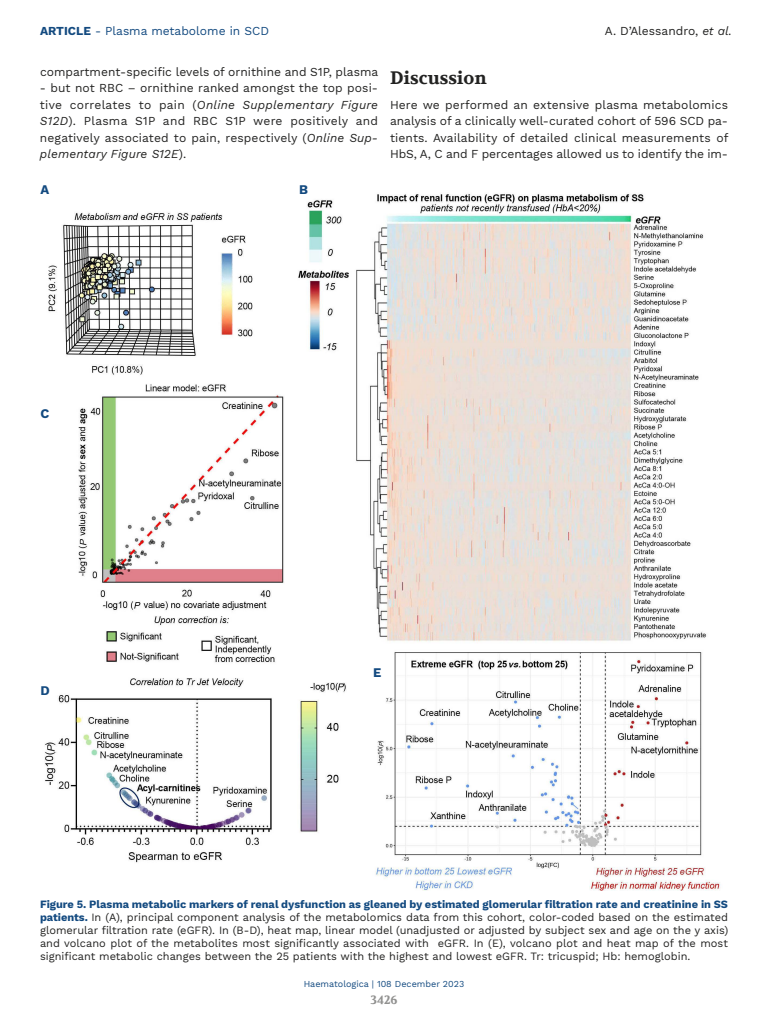
<style>
.page{position:relative;width:768px;height:1024px;background:#fff}
.page>*{position:absolute;margin:0;border:0;box-sizing:border-box;transform-origin:0 0}
.t1{font:700 18px "Volkhov";color:#222221}
.t2{font:700 13px "Work Sans";color:#134a80}
.t3{font:12px/16.5px "Work Sans";color:#222221;text-align:justify}
.t4{font:12px "Work Sans";color:#134a80}
.t5{font:700 12px "Volkhov";color:#919190}
.t6{font:11px/13px "Work Sans";color:#222221;text-align:justify}
.t7{font:9px "Work Sans";color:#134a80}
.s1{font-weight:700}
.s2{font-style:italic}
.s3{font-weight:700;color:#134a80}
</style>
<div class="page">
<img style="left:45px;top:194px;width:676px;height:697px">
<p class="t4" style="left:40px;top:24px;width:231px"><span class="s1">ARTICLE</span> - Plasma metabolome in SCD</p>
<p class="t3" style="left:605px;top:23px;width:129px">A. D’Alessandro, <span class="s2">et al.</span></p>
<p class="t3" style="left:40px;top:63px;width:340px">compartment-specific levels of ornithine and S1P, plasma</p>
<p class="t3" style="left:40px;top:80px;width:340px">- but not RBC – ornithine ranked amongst the top posi&shy;tive correlates to pain (<span class="s2">Online Supplementary Figure S12D</span>). Plasma S1P and RBC S1P were positively and negatively associated to pain, respectively (<span class="s2">Online Sup&shy;plementary Figure S12E</span>).</p>
<p class="t2" style="left:40px;top:182px;width:10px">A</p>
<p class="t2" style="left:299px;top:182px;width:10px">B</p>
<h1 class="t1" style="left:390px;top:66px;width:98px">Discussion</h1>
<p class="t3" style="left:390px;top:96px;width:340px">Here we performed an extensive plasma metabolomics analysis of a clinically well-curated cohort of 596 SCD pa&shy;tients. Availability of detailed clinical measurements of HbS, A, C and F percentages allowed us to identify the im-</p>
<p class="t2" style="left:40px;top:406px;width:10px">C</p>
<p class="t2" style="left:40px;top:683px;width:11px">D</p>
<p class="t2" style="left:373px;top:665px;width:10px">E</p>
<p class="t6" style="left:40px;top:898px;width:690px"><span class="s3">Figure 5. Plasma metabolic markers of renal dysfunction as gleaned by estimated glomerular filtration rate and creatinine in SS patients.</span> In (A), principal component analysis of the metabolomics data from this cohort, color-coded based on the estimated glomerular filtration rate (eGFR). In (B-D), heat map, linear model (unadjusted or adjusted by subject sex and age on the y axis) and volcano plot of the metabolites most significantly associated with eGFR. In (E), volcano plot and heat map of the most significant metabolic changes between the 25 patients with the highest and lowest eGFR. Tr: tricuspid; Hb: hemoglobin.</p>
<p class="t7" style="left:304px;top:978px;width:162px">Haematologica | 108 December 2023</p>
<p class="t5" style="left:370px;top:992px;width:29px">3426</p>
</div>
